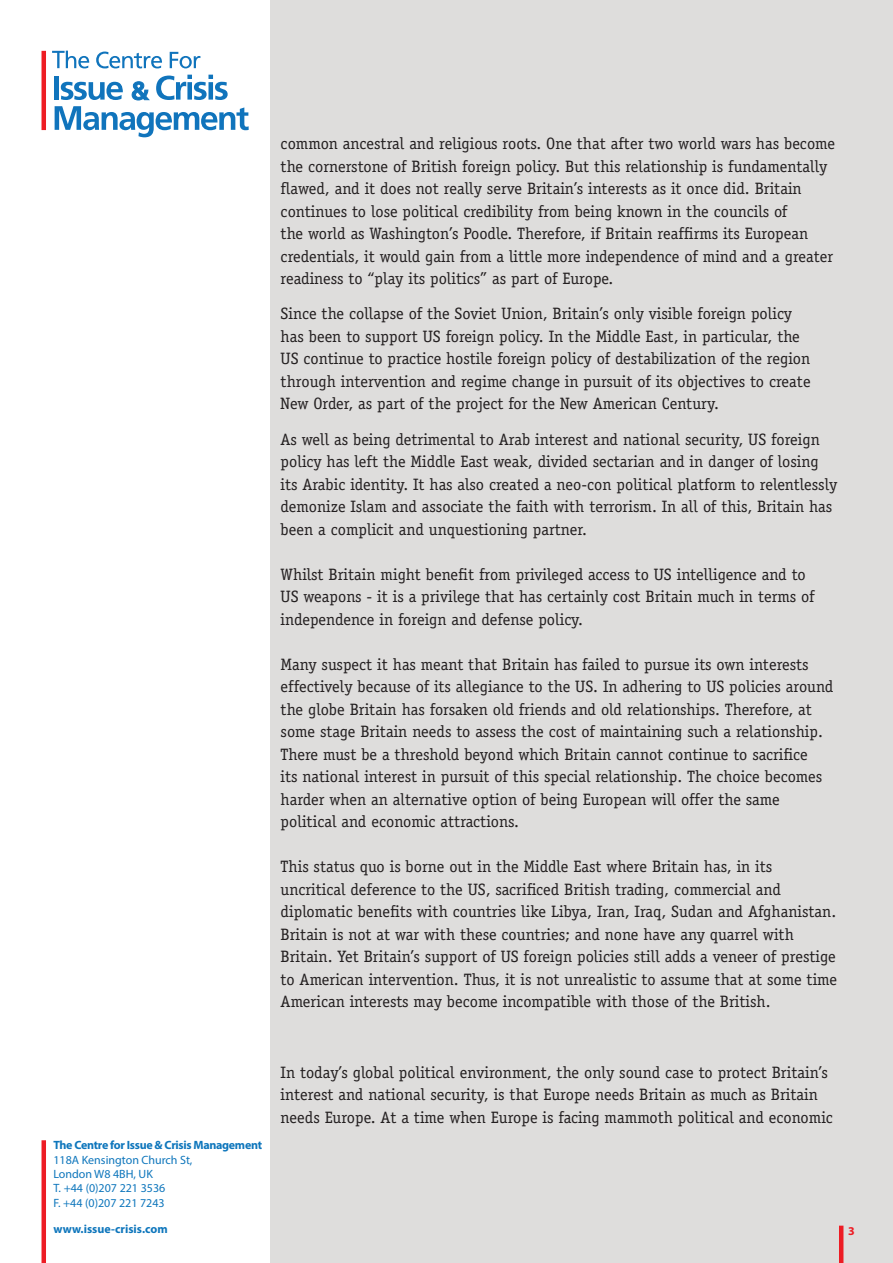
<style>
.page{position:relative;width:893px;height:1263px;background:#fff}
.page>*{position:absolute;margin:0;border:0;box-sizing:border-box;transform-origin:0 0}
.Paragraph_Style_1{font:16.5px/22.5px "Officina Serif Std";color:#231f20}
.t1{font:12px/14.4px "Myriad Pro";color:#0e76bc}
.t2{font:700 12px "Myriad Pro";letter-spacing:-.025em;color:#0e76bc}
.t3{font:700 12px "Myriad Pro";color:#0e76bc}
.t4{font:700 12px "Myriad Pro";color:#ed1c24}
</style>
<div class="page">
<div style="left:271px;top:0;width:622px;height:1263px;background:#dedddc"></div>
<hr style="left:42px;top:51px;width:4px;height:79px;background:#ee1d23">
<div style="left:54px;top:76px;width:5px;height:24px;background:#1074bc"></div>
<svg style="left:55px;top:75px;width:194px;height:62px"></svg>
<svg style="left:52px;top:51px;width:37px;height:17px"></svg>
<svg style="left:96px;top:52px;width:66px;height:16px"></svg>
<svg style="left:170px;top:52px;width:30px;height:16px"></svg>
<hr style="left:42px;top:1140px;width:4px;height:123px;background:#ed1c24">
<hr style="left:839px;top:1225px;width:4px;height:38px;background:#ed1c24">
<p class="Paragraph_Style_1" style="left:281px;top:132px;width:556px">common ancestral and religious roots. One that after two world wars has become the cornerstone of British foreign policy. But this relationship is fundamentally flawed, and it does not really serve Britain’s interests as it once did. Britain continues to lose political credibility from being known in the councils of<br>the world as Washington’s Poodle. Therefore, if Britain reaffirms its European credentials, it would gain from a little more independence of mind and a greater readiness to “play its politics” as part of Europe.</p>
<p class="Paragraph_Style_1" style="left:281px;top:303px;width:531px">Since the collapse of the Soviet Union, Britain’s only visible foreign policy has been to support US foreign policy. In the Middle East, in particular, the US continue to practice hostile foreign policy of destabilization of the region through intervention and regime change in pursuit of its objectives to create New Order, as part of the project for the New American Century.</p>
<p class="Paragraph_Style_1" style="left:281px;top:428px;width:558px">As well as being detrimental to Arab interest and national security, US foreign policy has left the Middle East weak, divided sectarian and in danger of losing its Arabic identity. It has also created a neo-con political platform to relentlessly demonize Islam and associate the faith with terrorism. In all of this, Britain has been a complicit and unquestioning partner.</p>
<p class="Paragraph_Style_1" style="left:281px;top:563px;width:535px">Whilst Britain might benefit from privileged access to US intelligence and to<br>US weapons - it is a privilege that has certainly cost Britain much in terms of independence in foreign and defense policy.</p>
<p class="Paragraph_Style_1" style="left:281px;top:653px;width:554px">Many suspect it has meant that Britain has failed to pursue its own interests effectively because of its allegiance to the US. In adhering to US policies around the globe Britain has forsaken old friends and old relationships. Therefore, at some stage Britain needs to assess the cost of maintaining such a relationship.<br>There must be a threshold beyond which Britain cannot continue to sacrifice<br>its national interest in pursuit of this special relationship. The choice becomes harder when an alternative option of being European will offer the same political and economic attractions.</p>
<p class="Paragraph_Style_1" style="left:281px;top:855px;width:558px">This status quo is borne out in the Middle East where Britain has, in its uncritical deference to the US, sacrificed British trading, commercial and diplomatic benefits with countries like Libya, Iran, Iraq, Sudan and Afghanistan.<br>Britain is not at war with these countries; and none have any quarrel with Britain. Yet Britain’s support of US foreign policies still adds a veneer of prestige to American intervention. Thus, it is not unrealistic to assume that at some time American interests may become incompatible with those of the British.</p>
<p class="Paragraph_Style_1" style="left:281px;top:1061px;width:554px">In today’s global political environment, the only sound case to protect Britain’s interest and national security, is that Europe needs Britain as much as Britain needs Europe. At a time when Europe is facing mammoth political and economic</p>
<p class="t2" style="left:53px;top:1137px;width:210px">The Centre for Issue &amp; Crisis Management</p>
<p class="t1" style="left:53px;top:1152px;width:141px">118A Kensington Church St,<br>London W8 4BH, UK<br>T. +44 (0)207 221 3536<br>F. +44 (0)207 221 7243</p>
<p class="t3" style="left:53px;top:1221px;width:116px">www.issue-crisis.com</p>
<p class="t4" style="left:848px;top:1223px;width:8px">3</p>
</div>
